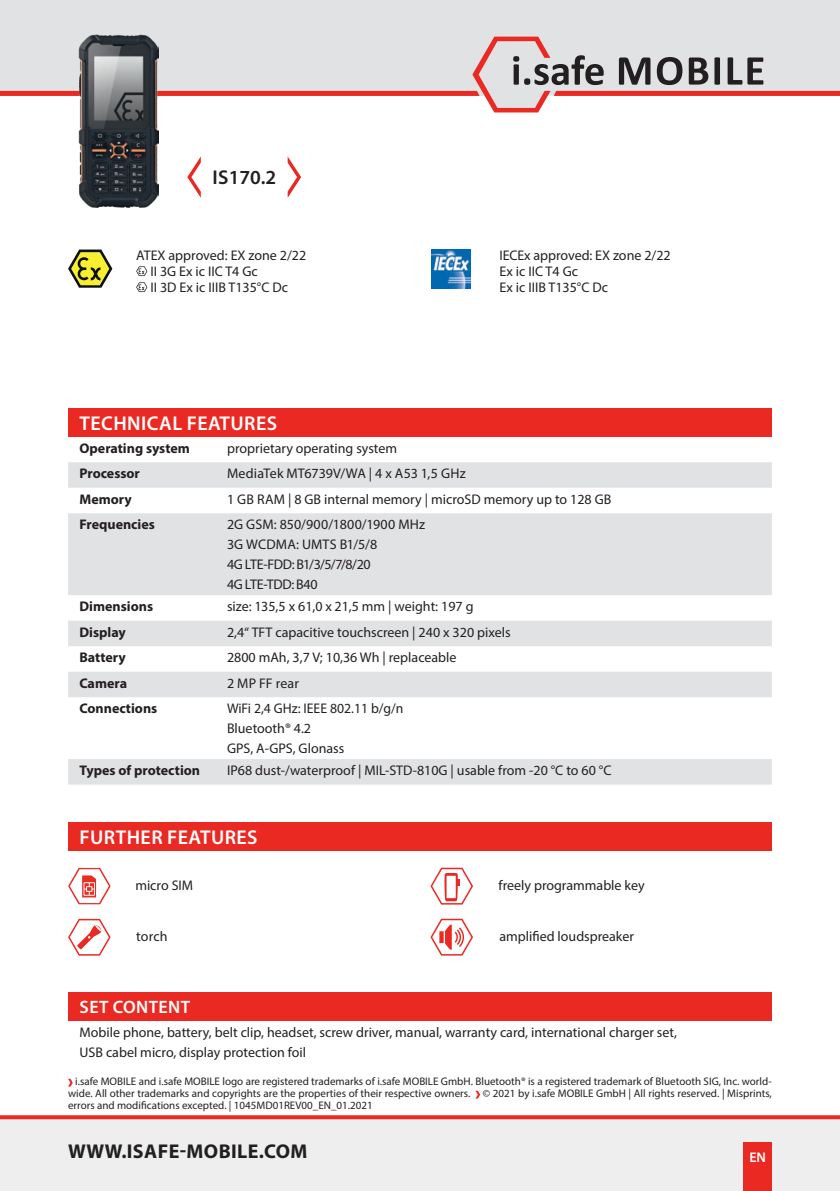
<style>
.page{position:relative;width:840px;height:1191px;background:#fff}
.page>*{position:absolute;margin:0;border:0;box-sizing:border-box;transform-origin:0 0}
.t1{font:600 20px "Myriad Pro";letter-spacing:.02em;color:#fff}
.t2{font:700 20px "Myriad Pro";letter-spacing:.02em;color:#231f20}
.t3{font:600 20px "Myriad Pro";letter-spacing:.005em;color:#231f20}
.t4{font:600 18px "Myriad Pro";letter-spacing:.02em;color:#fff}
.t5{font:14px/20px "Myriad Pro";color:#231f20}
.t6{font:700 14px "Myriad Pro";color:#231f20}
.t7{font:600 14px "Myriad Pro";color:#fff}
.t8{font:11px/12px "Myriad Pro";color:#231f20;text-align:justify}
</style>
<div class="page">
<div style="left:0;top:0;width:839px;height:37px;background:#e1e2e4"></div>
<div style="left:0;top:1117px;width:839px;height:74px;background:#eeeeef"></div>
<svg style="left:0;top:37px;width:839px;height:75px"></svg>
<svg style="left:0;top:1115px;width:839px;height:4px;fill:#ea2922"></svg>
<svg style="left:187px;top:156px;width:14px;height:42px"></svg>
<svg style="left:287px;top:156px;width:14px;height:42px"></svg>
<svg style="left:68px;top:867px;width:43px;height:37px"></svg>
<svg style="left:68px;top:249px;width:44px;height:39px"></svg>
<img style="left:431px;top:249px;width:39px;height:39px">
<svg style="left:430px;top:918px;width:43px;height:37px"></svg>
<svg style="left:68px;top:919px;width:42px;height:36px"></svg>
<svg style="left:430px;top:867px;width:43px;height:37px"></svg>
<img style="left:78px;top:35px;width:80px;height:172px">
<svg style="left:136px;top:266px;width:11px;height:10px"></svg>
<svg style="left:136px;top:282px;width:11px;height:10px"></svg>
<div style="left:68px;top:408px;width:703px;height:29px;background:#ea2922"></div>
<svg style="left:68px;top:462px;width:703px;height:322px;fill:#e1e2e4"></svg>
<div style="left:68px;top:822px;width:703px;height:28px;background:#ea2922"></div>
<svg style="left:68px;top:1078px;width:5px;height:8px"></svg>
<svg style="left:475px;top:1090px;width:5px;height:8px"></svg>
<div style="left:68px;top:992px;width:703px;height:28px;background:#ea2922"></div>
<div style="left:743px;top:1142px;width:28px;height:49px;background:#ea2922"></div>
<h1 class="t3" style="left:212px;top:165px;width:65px">IS170.2</h1>
<p class="t5" style="left:150px;top:247px;width:157px;line-height:16px;text-indent:-14px">ATEX approved: EX zone 2/22<br>II 3G Ex ic IIC T4 Gc<br>II 3D Ex ic IIIB T135°C Dc</p>
<p class="t5" style="left:499px;top:247px;width:173px;line-height:16px">IECEx approved: EX zone 2/22<br>Ex ic IIC T4 Gc<br>Ex ic IIIB T135°C Dc</p>
<h1 class="t1" style="left:80px;top:410px;width:199px">TECHNICAL FEATURES</h1>
<p class="t6" style="left:79px;top:439px;width:112px">Operating system</p>
<p class="t5" style="left:227px;top:438px;width:172px">proprietary operating system</p>
<p class="t6" style="left:79px;top:464px;width:62px">Processor</p>
<p class="t5" style="left:227px;top:463px;width:240px">MediaTek MT6739V/WA | 4 x A53 1,5 GHz</p>
<p class="t6" style="left:79px;top:490px;width:54px">Memory</p>
<p class="t5" style="left:227px;top:489px;width:385px">1 GB RAM | 8 GB internal memory | microSD memory up to 128 GB</p>
<p class="t6" style="left:79px;top:515px;width:77px">Frequencies</p>
<p class="t5" style="left:227px;top:514px;width:199px">2G GSM: 850/900/1800/1900 MHz<br>3G WCDMA: UMTS B1/5/8<br>4G LTE-FDD: B1/3/5/7/8/20<br>4G LTE-TDD: B40</p>
<p class="t6" style="left:79px;top:597px;width:75px">Dimensions</p>
<p class="t5" style="left:227px;top:596px;width:248px">size: 135,5 x 61,0 x 21,5 mm | weight: 197 g</p>
<p class="t6" style="left:79px;top:623px;width:48px">Display</p>
<p class="t5" style="left:227px;top:622px;width:285px">2,4“ TFT capacitive touchscreen | 240 x 320 pixels</p>
<p class="t6" style="left:79px;top:648px;width:48px">Battery</p>
<p class="t5" style="left:227px;top:647px;width:231px">2800 mAh, 3,7 V; 10,36 Wh | replaceable</p>
<p class="t6" style="left:79px;top:674px;width:49px">Camera</p>
<p class="t5" style="left:227px;top:673px;width:73px">2 MP FF rear</p>
<p class="t6" style="left:79px;top:699px;width:79px">Connections</p>
<p class="t5" style="left:227px;top:698px;width:178px">WiFi 2,4 GHz: IEEE 802.11 b/g/n<br>Bluetooth® 4.2<br>GPS, A-GPS, Glonass</p>
<p class="t6" style="left:79px;top:761px;width:122px">Types of protection</p>
<p class="t5" style="left:227px;top:760px;width:386px">IP68 dust-/waterproof | MIL-STD-810G | usable from -20 °C to 60 °C</p>
<h1 class="t1" style="left:80px;top:824px;width:179px">FURTHER FEATURES</h1>
<p class="t5" style="left:135px;top:874px;width:59px">micro SIM</p>
<p class="t5" style="left:498px;top:874px;width:148px">freely programmable key</p>
<p class="t5" style="left:136px;top:925px;width:33px">torch</p>
<p class="t5" style="left:499px;top:925px;width:136px">amplified loudspreaker</p>
<p class="t4" style="left:80px;top:996px;width:112px">SET CONTENT</p>
<p class="t5" style="left:79px;top:1022px;width:598px">Mobile phone, battery, belt clip, headset, screw driver, manual, warranty card, international charger set,<br>USB cabel micro, display protection foil</p>
<p class="t8" style="left:68px;top:1075px;width:705px;text-indent:7px">i.safe MOBILE and i.safe MOBILE logo are registered trademarks of i.safe MOBILE GmbH. Bluetooth® is a registered trademark of Bluetooth SIG, Inc. world&shy;wide. All other trademarks and copyrights are the properties of their respective owners. © 2021 by i.safe MOBILE GmbH | All rights reserved. | Misprints, errors and modifications excepted. | 1045MD01REV00_EN_01.2021</p>
<h1 class="t2" style="left:68px;top:1138px;width:240px">WWW.ISAFE-MOBILE.COM</h1>
<p class="t7" style="left:749px;top:1148px;width:18px">EN</p>
</div>
